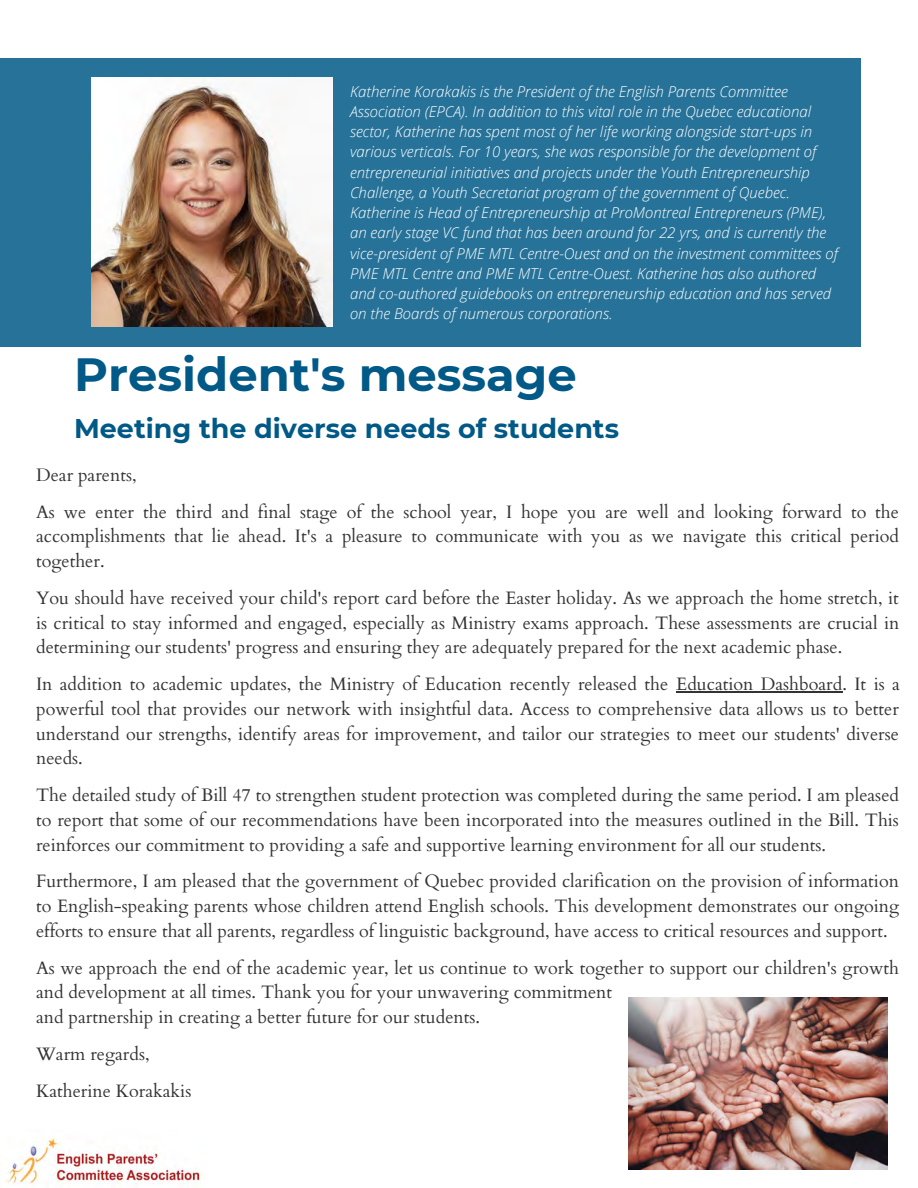
<style>
.page{position:relative;width:918px;height:1188px;background:#fff}
.page>*{position:absolute;margin:0;border:0;box-sizing:border-box;transform-origin:0 0}
.t1{font:700 46.5px "Montserrat";color:#005986}
.t2{font:700 27px "Montserrat";color:#005986}
.t3{font:18px/24.8px "Cardo";color:#000}
.t4{font:italic 300 15px/20.2px "Open Sans";color:#fff}
</style>
<div class="page">
<div style="left:0;top:58px;width:861px;height:289px;background:#277298"></div>
<img style="left:92px;top:78px;width:241px;height:248px">
<img style="left:5px;top:1138px;width:200px;height:49px">
<hr style="left:676px;top:692px;width:167px;height:1px;background:#000">
<img style="left:628px;top:997px;width:259px;height:172px">
<h2 class="t4" style="left:350px;top:81px;width:489px">Katherine Korakakis is the President of the English Parents Committee Association (EPCA). In addition to this vital role in the Quebec educational sector, Katherine has spent most of her life working alongside start-ups in various verticals. For 10 years, she was responsible for the development of entrepreneurial initiatives and projects under the Youth Entrepreneurship Challenge, a Youth Secretariat program of the government of Quebec.<br>Katherine is Head of Entrepreneurship at ProMontreal Entrepreneurs (PME), an early stage VC fund that has been around for 22 yrs, and is currently the vice-president of PME MTL Centre-Ouest and on the investment committees of PME MTL Centre and PME MTL Centre-Ouest. Katherine has also authored and co-authored guidebooks on entrepreneurship education and has served on the Boards of numerous corporations.</h2>
<h2 class="t1" style="left:74px;top:346px;width:504px">President's message</h2>
<h2 class="t2" style="left:74px;top:411px;width:546px">Meeting the diverse needs of students</h2>
<p class="t3" style="left:36px;top:457px;width:864px;line-height:36.8px">Dear parents,<br>As we enter the third and final stage of the school year, I hope you are well and looking forward to the</p>
<p class="t3" style="left:36px;top:524px;width:865px">accomplishments that lie ahead. It's a pleasure to communicate with you as we navigate this critical period together.</p>
<p class="t3" style="left:36px;top:586px;width:865px;text-align:justify">You should have received your child's report card before the Easter holiday. As we approach the home stretch, it is critical to stay informed and engaged, especially as Ministry exams approach. These assessments are crucial in determining our students' progress and ensuring they are adequately prepared for the next academic phase.</p>
<p class="t3" style="left:36px;top:672px;width:865px;text-align:justify">In addition to academic updates, the Ministry of Education recently released the Education Dashboard. It is a powerful tool that provides our network with insightful data. Access to comprehensive data allows us to better understand our strengths, identify areas for improvement, and tailor our strategies to meet our students' diverse needs.</p>
<p class="t3" style="left:36px;top:783px;width:864px;text-align:justify">The detailed study of Bill 47 to strengthen student protection was completed during the same period. I am pleased to report that some of our recommendations have been incorporated into the measures outlined in the Bill. This reinforces our commitment to providing a safe and supportive learning environment for all our students.</p>
<p class="t3" style="left:36px;top:869px;width:865px;text-align:justify">Furthermore, I am pleased that the government of Quebec provided clarification on the provision of information to English-speaking parents whose children attend English schools. This development demonstrates our ongoing efforts to ensure that all parents, regardless of linguistic background, have access to critical resources and support.</p>
<p class="t3" style="left:36px;top:956px;width:864px">As we approach the end of the academic year, let us continue to work together to support our children's growth and development at all times. Thank you for your unwavering commitment<br>and partnership in creating a better future for our students.</p>
<p class="t3" style="left:36px;top:1036px;width:157px;line-height:36.8px">Warm regards,<br>Katherine Korakakis</p>
</div>
